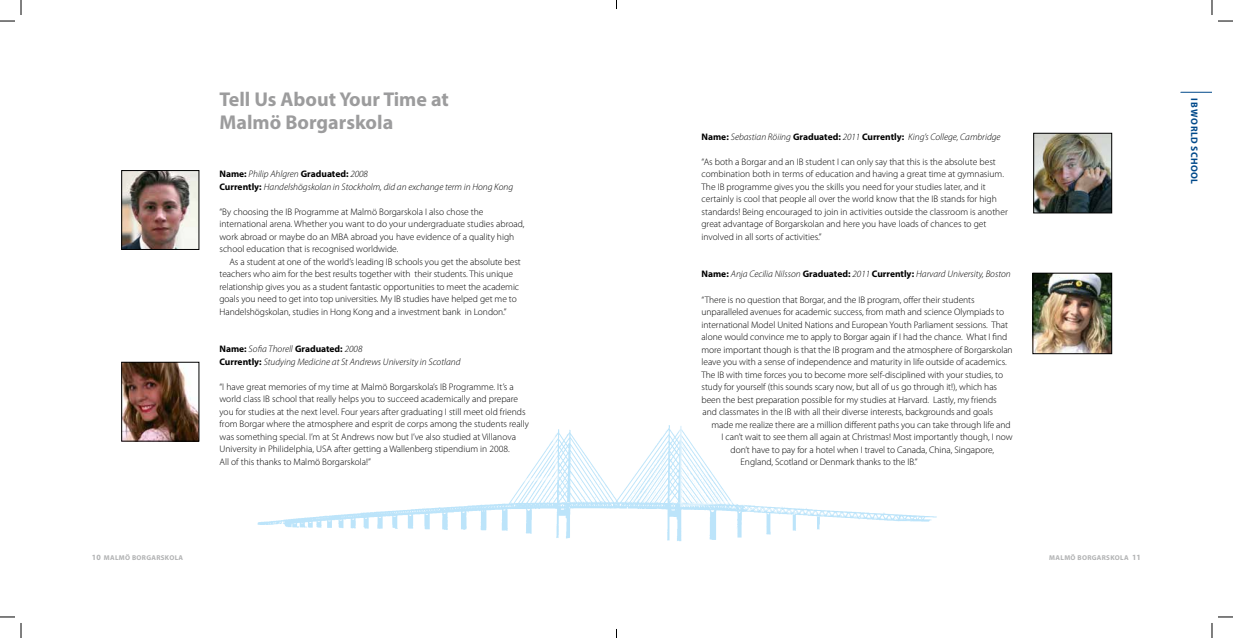
<style>
.page{position:relative;width:1233px;height:638px;background:#fff}
.page>*{position:absolute;margin:0;border:0;box-sizing:border-box;transform-origin:0 0}
.t1{font:700 20px/23px "Myriad Pro";color:#9c9c9d}
.t2{font:300 9.5px/12.5px "Myriad Pro";letter-spacing:-.005em;color:#000}
.t3{font:italic 300 9.5px/12.5px "Myriad Pro";color:#000}
.t4{font:700 9.5px "Myriad Pro";letter-spacing:.045em;color:#00498a}
.t5{font:700 7px "Myriad Pro";letter-spacing:.045em;color:#b1b2b3}
.s1{font-weight:700;font-style:normal}
.s2{font-size:8px}
</style>
<div class="page">
<hr style="left:1180px;top:92px;width:32px;height:1px;background:#00498a">
<img style="left:257px;top:425px;width:680px;height:117px">
<svg style="left:677px;top:425px;width:92px;height:82px"></svg>
<svg style="left:492px;top:425px;width:68px;height:58px"></svg>
<img style="left:123px;top:364px;width:74px;height:75px">
<div style="left:121px;top:362px;width:78px;height:79px;border:1px solid #000"></div>
<img style="left:123px;top:172px;width:74px;height:75px">
<div style="left:121px;top:170px;width:78px;height:79px;border:1px solid #000"></div>
<img style="left:1035px;top:135px;width:74px;height:76px">
<div style="left:1033px;top:133px;width:78px;height:80px;border:1px solid #000"></div>
<img style="left:1034px;top:275px;width:75px;height:76px">
<div style="left:1032px;top:273px;width:79px;height:80px;border:1px solid #000"></div>
<svg style="left:1218px;top:20px;width:15px;height:2px"></svg>
<svg style="left:1218px;top:616px;width:15px;height:1px"></svg>
<svg style="left:0;top:0;width:22px;height:22px"></svg>
<svg style="left:0;top:616px;width:22px;height:21px"></svg>
<svg style="left:1211px;top:0;width:1px;height:15px"></svg>
<svg style="left:1211px;top:623px;width:1px;height:14px"></svg>
<h1 class="t1" style="left:219px;top:87px;width:231px">Tell Us About Your Time at<br>Malmö Borgarskola</h1>
<p class="t3" style="left:219px;top:167px;width:295px"><span class="s1">Name:</span> Philip Ahlgren <span class="s1">Graduated:</span> 2008<br><span class="s1">Currently:</span> Handelshögskolan in Stockholm, did an exchange term in Hong Kong</p>
<p class="t2" style="left:219px;top:205px;width:306px">“By choosing the IB Programme at Malmö Borgarskola I also chose the international arena. Whether you want to do your undergraduate studies abroad, work abroad or maybe do an MBA abroad you have evidence of a quality high school education that is recognised worldwide.</p>
<p class="t2" style="left:219px;top:255px;width:303px;text-indent:10px">As a student at one of the world’s leading IB schools you get the absolute best teachers who aim for the best results together with their students. This unique relationship gives you as a student fantastic opportunities to meet the academic goals you need to get into top universities. My IB studies have helped get me to Handelshögskolan, studies in Hong Kong and a investment bank in London.”</p>
<p class="t3" style="left:219px;top:342px;width:242px"><span class="s1">Name:</span> Sofia Thorell <span class="s1">Graduated:</span> 2008<br><span class="s1">Currently:</span> Studying Medicine at St Andrews University in Scotland</p>
<p class="t2" style="left:219px;top:380px;width:311px">“I have great memories of my time at Malmö Borgarskola’s IB Programme. It’s a world class IB school that really helps you to succeed academically and prepare you for studies at the next level. Four years after graduating I still meet old friends from Borgar where the atmosphere and esprit de corps among the students really was something special. I’m at St Andrews now but I’ve also studied at Villanova University in Philidelphia, USA after getting a Wallenberg stipendium in 2008.<br>All of this thanks to Malmö Borgarskola!”</p>
<p class="t3" style="left:701px;top:130px;width:300px"><span class="s1">Name:</span> Sebastian Röiing <span class="s1">Graduated:</span> 2011 <span class="s1">Currently:</span> King’s College, Cambridge</p>
<p class="t2" style="left:701px;top:155px;width:308px">“As both a Borgar and an IB student I can only say that this is the absolute best combination both in terms of education and having a great time at gymnasium.<br>The IB programme gives you the skills you need for your studies later, and it certainly is cool that people all over the world know that the IB stands for high standards! Being encouraged to join in activities outside the classroom is another great advantage of Borgarskolan and here you have loads of chances to get involved in all sorts of activities.”</p>
<p class="t3" style="left:701px;top:268px;width:311px"><span class="s1">Name:</span> Anja Cecilia Nilsson <span class="s1">Graduated:</span> 2011 <span class="s1">Currently:</span> Harvard University, Boston</p>
<p class="t2" style="left:701px;top:293px;width:313px">“There is no question that Borgar, and the IB program, offer their students unparalleled avenues for academic success, from math and science Olympiads to international Model United Nations and European Youth Parliament sessions. That alone would convince me to apply to Borgar again if I had the chance. What I find more important though is that the IB program and the atmosphere of Borgarskolan leave you with a sense of independence and maturity in life outside of academics.<br>The IB with time forces you to become more self-disciplined with your studies, to study for yourself (this sounds scary now, but all of us go through it!), which has been the best preparation possible for my studies at Harvard. Lastly, my friends and classmates in the IB with all their diverse interests, backgrounds and goals</p>
<p class="t2" style="left:711px;top:418px;width:301px">made me realize there are a million different paths you can take through life and</p>
<p class="t2" style="left:721px;top:430px;width:292px">I can’t wait to see them all again at Christmas! Most importantly though, I now</p>
<p class="t2" style="left:730px;top:443px;width:265px">don’t have to pay for a hotel when I travel to Canada, China, Singapore,</p>
<p class="t2" style="left:740px;top:455px;width:178px">England, Scotland or Denmark thanks to the IB.”</p>
<p class="t5" style="left:92px;top:553px;width:93px"><span class="s2">10</span> MALMÖ BORGARSKOLA</p>
<p class="t5" style="left:1049px;top:553px;width:93px">MALMÖ BORGARSKOLA <span class="s2">11</span></p>
<p class="t4" style="left:1200px;top:98px;width:87px;rotate:90deg">IB WORLD SCHOOL</p>
</div>
